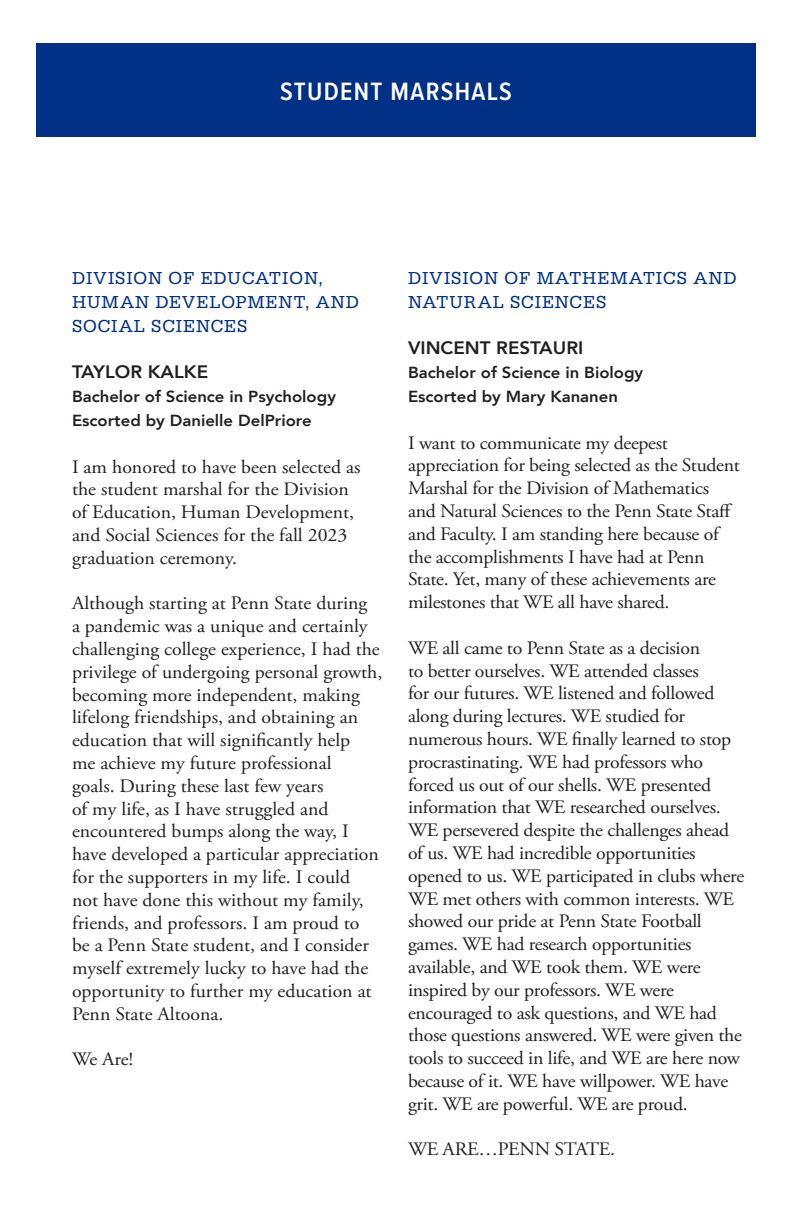
<style>
.page{position:relative;width:792px;height:1224px;background:#fff}
.page>*{position:absolute;margin:0;border:0;box-sizing:border-box;transform-origin:0 0}
.t1{font:600 26px "Proxima Nova Cond";letter-spacing:.05em;color:#fff}
.t2{font:19px/22.8px "Adobe Garamond Pro";letter-spacing:-.015em;color:#231f20;scale:1.04 1}
.t3{font:18px/24px "Serifa";letter-spacing:.05em;color:#003186}
.t4{font:800 18px "Avenir";color:#231f20;scale:1.04 1}
.t5{font:800 16px "Avenir";color:#231f20;scale:1.04 1}
</style>
<div class="page">
<div style="left:36px;top:43px;width:720px;height:94px;background:#003186"></div>
<p class="t1" style="left:280px;top:72px;width:233px">STUDENT MARSHALS</p>
<p class="t3" style="left:72px;top:266px;width:288px">DIVISION OF EDUCATION,<br>HUMAN DEVELOPMENT, AND<br>SOCIAL SCIENCES</p>
<p class="t4" style="left:72px;top:357px;width:132px">TAYLOR KALKE</p>
<p class="t5" style="left:72px;top:384px;width:255px">Bachelor of Science in Psychology</p>
<p class="t5" style="left:72px;top:408px;width:232px">Escorted by Danielle DelPriore</p>
<p class="t2" style="left:72px;top:456px;width:279px">I am honored to have been selected as the student marshal for the Division of Education, Human Development, and Social Sciences for the fall 2023 graduation ceremony.</p>
<p class="t2" style="left:72px;top:593px;width:300px">Although starting at Penn State during<br>a pandemic was a unique and certainly challenging college experience, I had the privilege of undergoing personal growth, becoming more independent, making lifelong friendships, and obtaining an education that will significantly help<br>me achieve my future professional<br>goals. During these last few years<br>of my life, as I have struggled and encountered bumps along the way, I have developed a particular appreciation for the supporters in my life. I could<br>not have done this without my family, friends, and professors. I am proud to<br>be a Penn State student, and I consider myself extremely lucky to have had the opportunity to further my education at Penn State Altoona.</p>
<p class="t2" style="left:72px;top:1049px;width:60px">We Are!</p>
<p class="t3" style="left:408px;top:266px;width:330px">DIVISION OF MATHEMATICS AND<br>NATURAL SCIENCES</p>
<p class="t4" style="left:408px;top:333px;width:170px">VINCENT RESTAURI</p>
<p class="t5" style="left:408px;top:360px;width:228px">Bachelor of Science in Biology</p>
<p class="t5" style="left:408px;top:384px;width:203px">Escorted by Mary Kananen</p>
<p class="t2" style="left:408px;top:432px;width:321px">I want to communicate my deepest appreciation for being selected as the Student Marshal for the Division of Mathematics and Natural Sciences to the Penn State Staff and Faculty. I am standing here because of the accomplishments I have had at Penn State. Yet, many of these achievements are milestones that WE all have shared.</p>
<p class="t2" style="left:408px;top:637px;width:325px">WE all came to Penn State as a decision<br>to better ourselves. WE attended classes<br>for our futures. WE listened and followed along during lectures. WE studied for numerous hours. WE finally learned to stop procrastinating. WE had professors who forced us out of our shells. WE presented information that WE researched ourselves.<br>WE persevered despite the challenges ahead of us. WE had incredible opportunities opened to us. WE participated in clubs where WE met others with common interests. WE showed our pride at Penn State Football games. WE had research opportunities available, and WE took them. WE were inspired by our professors. WE were encouraged to ask questions, and WE had those questions answered. WE were given the tools to succeed in life, and WE are here now because of it. WE have willpower. WE have grit. WE are powerful. WE are proud.</p>
<p class="t2" style="left:408px;top:1139px;width:201px">WE ARE…PENN STATE.</p>
</div>
